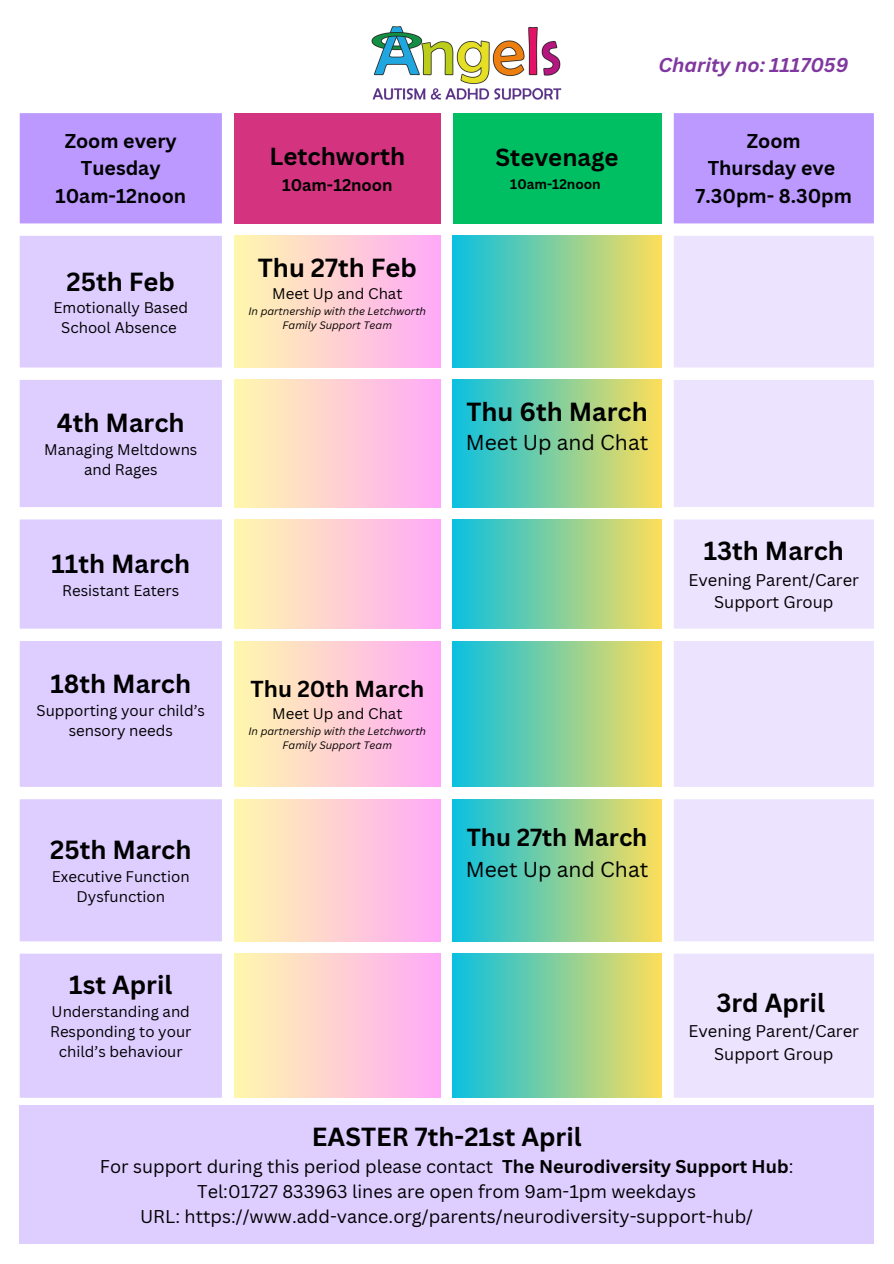
<style>
.page{position:relative;width:894px;height:1264px;background:#fff}
.page>*{position:absolute;margin:0;border:0;box-sizing:border-box;transform-origin:0 0}
.t1{font:700 25.5px "Canva Sans";color:#000}
.t2{font:700 24px "Canva Sans";color:#000}
.t3{font:700 22.5px "Canva Sans";color:#000}
.t4{font:21px "Canva Sans";color:#000}
.t5{font:700 19.5px/27.2px "Canva Sans";color:#000;text-align:center}
.t6{font:italic 700 19.5px "Canva Sans";color:#7f389f}
.t7{font:18px "Canva Sans";color:#000}
.t8{font:16.5px/22.8px "Canva Sans";color:#000;text-align:center}
.t9{font:700 16.5px "Canva Sans";color:#000}
.t10{font:15px/20.1px "Canva Sans";color:#000;text-align:center}
.t11{font:700 13.5px "Canva Sans";color:#000}
.t12{font:italic 10.5px/14px "Canva Sans";color:#000;text-align:center}
.s1{font-weight:700}
</style>
<div class="page">
<svg style="left:20px;top:113px;width:853px;height:110px;background:#bfa0fe"></svg>
<div style="left:234px;top:113px;width:206px;height:110px;background:#d3337f"></div>
<div style="left:452px;top:113px;width:209px;height:110px;background:#00bf63"></div>
<svg style="left:20px;top:236px;width:202px;height:861px;background:#e0d0ff"></svg>
<svg style="left:674px;top:236px;width:199px;height:861px;background:#ede4ff"></svg>
<div style="left:234px;top:236px;width:206px;height:131px;background:linear-gradient(to right,#fff7ad,#ffaaf7)"></div>
<div style="left:452px;top:236px;width:209px;height:131px;background:linear-gradient(to right,#0ac0e0,#fcde5b)"></div>
<div style="left:234px;top:380px;width:206px;height:127px;background:linear-gradient(to right,#fff7ad,#ffaaf7)"></div>
<div style="left:452px;top:380px;width:209px;height:127px;background:linear-gradient(to right,#0ac0e0,#fcde5b)"></div>
<div style="left:234px;top:519px;width:206px;height:109px;background:linear-gradient(to right,#fff7ad,#ffaaf7)"></div>
<div style="left:452px;top:519px;width:209px;height:109px;background:linear-gradient(to right,#0ac0e0,#fcde5b)"></div>
<div style="left:234px;top:641px;width:206px;height:146px;background:linear-gradient(to right,#fff7ad,#ffaaf7)"></div>
<div style="left:452px;top:641px;width:209px;height:146px;background:linear-gradient(to right,#0ac0e0,#fcde5b)"></div>
<div style="left:234px;top:799px;width:206px;height:142px;background:linear-gradient(to right,#fff7ad,#ffaaf7)"></div>
<div style="left:452px;top:799px;width:209px;height:142px;background:linear-gradient(to right,#0ac0e0,#fcde5b)"></div>
<div style="left:234px;top:953px;width:206px;height:144px;background:linear-gradient(to right,#fff7ad,#ffaaf7)"></div>
<div style="left:452px;top:953px;width:209px;height:144px;background:linear-gradient(to right,#0ac0e0,#fcde5b)"></div>
<img style="left:371px;top:26px;width:191px;height:119px">
<div style="left:20px;top:1104px;width:853px;height:139px;background:#decdff"></div>
<p class="t5" style="left:65px;top:127px;width:114px">Zoom every<br>Tuesday</p>
<h1 class="t5" style="left:55px;top:181px;width:132px">10am-12noon</h1>
<p class="t1" style="left:67px;top:263px;width:110px">25th Feb</p>
<p class="t10" style="left:53px;top:297px;width:136px">Emotionally Based<br>School Absence</p>
<p class="t1" style="left:57px;top:405px;width:129px">4th March</p>
<p class="t10" style="left:44px;top:439px;width:155px">Managing Meltdowns and Rages</p>
<p class="t1" style="left:51px;top:546px;width:140px">11th March</p>
<p class="t10" style="left:62px;top:580px;width:118px">Resistant Eaters</p>
<p class="t1" style="left:50px;top:666px;width:142px">18th March</p>
<p class="t10" style="left:37px;top:700px;width:170px">Supporting your child’s sensory needs</p>
<p class="t1" style="left:50px;top:832px;width:143px">25th March</p>
<p class="t10" style="left:52px;top:866px;width:139px">Executive Function<br>Dysfunction</p>
<p class="t1" style="left:69px;top:967px;width:104px">1st April</p>
<p class="t10" style="left:50px;top:1001px;width:143px">Understanding and<br>Responding to your child’s behaviour</p>
<p class="t2" style="left:269px;top:139px;width:137px">Letchworth</p>
<p class="t9" style="left:282px;top:173px;width:112px">10am-12noon</p>
<p class="t1" style="left:258px;top:249px;width:160px">Thu 27th Feb</p>
<p class="t10" style="left:272px;top:283px;width:132px">Meet Up and Chat</p>
<p class="t12" style="left:248px;top:304px;width:179px">In partnership with the Letchworth<br>Family Support Team</p>
<p class="t3" style="left:250px;top:673px;width:175px">Thu 20th March</p>
<p class="t10" style="left:272px;top:703px;width:132px">Meet Up and Chat</p>
<p class="t12" style="left:248px;top:724px;width:179px">In partnership with the Letchworth<br>Family Support Team</p>
<p class="t2" style="left:495px;top:140px;width:124px">Stevenage</p>
<p class="t11" style="left:510px;top:174px;width:92px">10am-12noon</p>
<p class="t6" style="left:658px;top:51px;width:191px">Charity no: 1117059</p>
<p class="t5" style="left:746px;top:127px;width:55px">Zoom</p>
<p class="t5" style="left:707px;top:154px;width:129px">Thursday eve</p>
<p class="t5" style="left:695px;top:181px;width:158px">7.30pm- 8.30pm</p>
<p class="t1" style="left:466px;top:393px;width:183px">Thu 6th March</p>
<p class="t4" style="left:466px;top:428px;width:184px">Meet Up and Chat</p>
<p class="t1" style="left:703px;top:533px;width:142px">13th March</p>
<p class="t8" style="left:688px;top:568px;width:172px">Evening Parent/Carer<br>Support Group</p>
<p class="t2" style="left:466px;top:820px;width:182px">Thu 27th March</p>
<p class="t4" style="left:466px;top:854px;width:184px">Meet Up and Chat</p>
<p class="t1" style="left:716px;top:984px;width:110px">3rd April</p>
<p class="t8" style="left:688px;top:1019px;width:172px">Evening Parent/Carer<br>Support Group</p>
<p class="t1" style="left:312px;top:1118px;width:271px">EASTER 7th-21st April</p>
<p class="t7" style="left:100px;top:1153px;width:695px">For support during this period please contact <span class="s1">The Neurodiversity Support Hub</span>:</p>
<p class="t7" style="left:197px;top:1178px;width:500px">Tel:01727 833963 lines are open from 9am-1pm weekdays</p>
<p class="t7" style="left:140px;top:1203px;width:614px">URL: https://www.add-vance.org/parents/neurodiversity-support-hub/</p>
</div>
